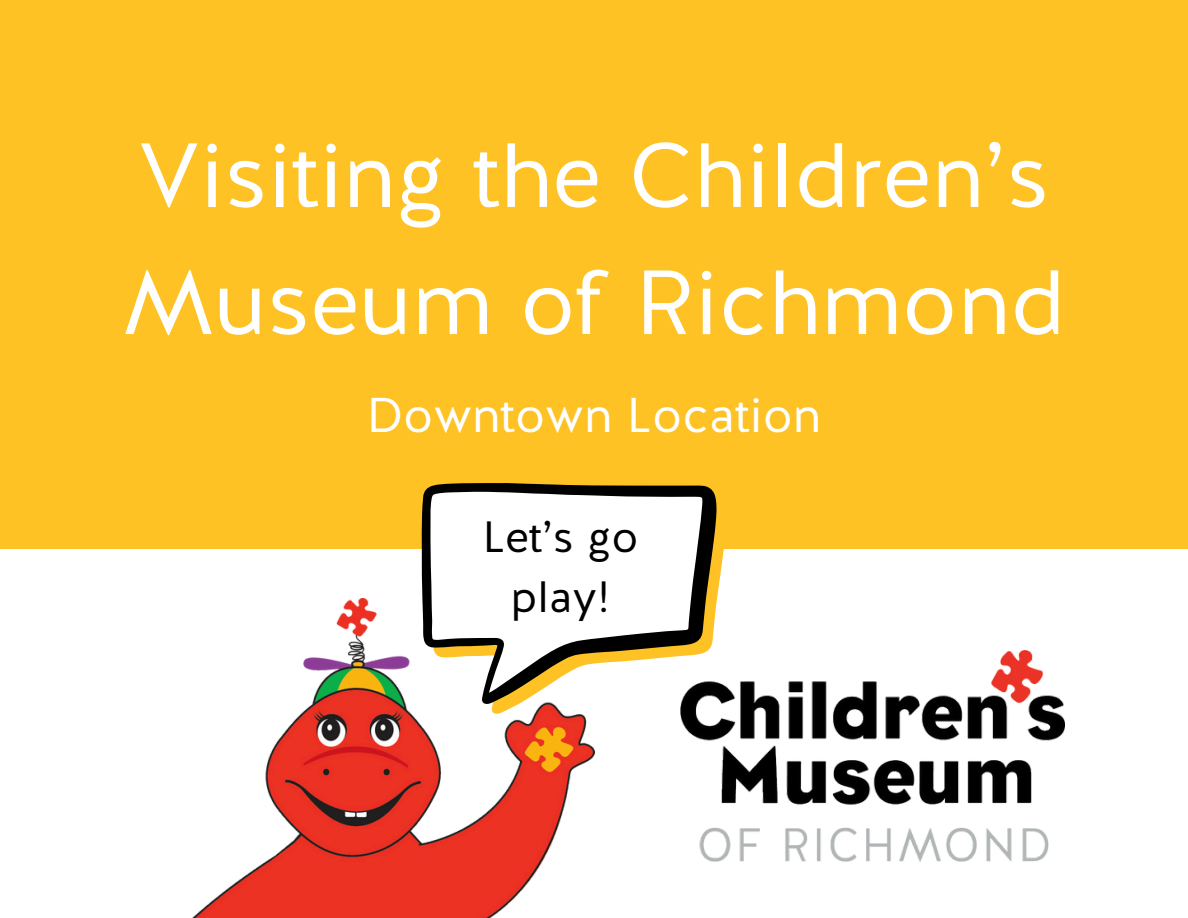
<style>
.page{position:relative;width:1188px;height:918px;background:#fff}
.page>*{position:absolute;margin:0;border:0;box-sizing:border-box;transform-origin:0 0}
.t1{font:90.75px/127.2px "Halis GR";color:#fff}
.t2{font:48.75px "Halis GR";color:#fff}
.t3{font:43.8px "Halis GR";color:#000}
</style>
<div class="page">
<img style="left:680px;top:651px;width:385px;height:210px">
<div style="left:0;top:0;width:1188px;height:549px;background:#fec224"></div>
<img style="left:192px;top:598px;width:402px;height:320px">
<svg style="left:432px;top:549px;width:294px;height:165px"></svg>
<svg style="left:422px;top:483px;width:295px;height:221px"></svg>
<svg style="left:430px;top:492px;width:272px;height:201px"></svg>
<p class="t1" style="left:123px;top:112px;width:944px">Visiting the Children’s<br>Museum of Richmond</p>
<p class="t2" style="left:367px;top:383px;width:456px">Downtown Location</p>
<p class="t3" style="left:483px;top:508px;width:157px">Let’s go</p>
<p class="t3" style="left:511px;top:568px;width:101px">play!</p>
</div>
